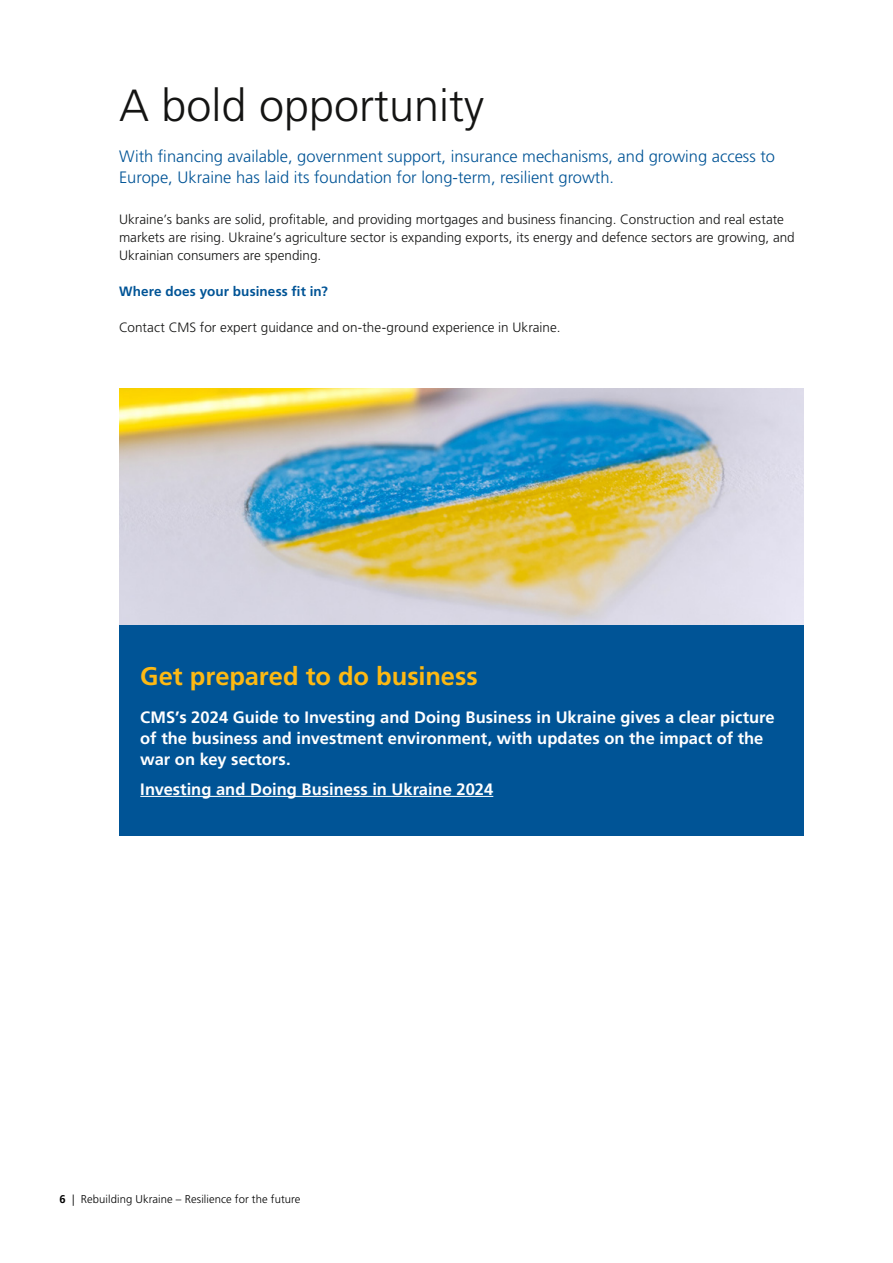
<style>
.page{position:relative;width:893px;height:1263px;background:#fff}
.page>*{position:absolute;margin:0;border:0;box-sizing:border-box;transform-origin:0 0}
.t1{font:300 45px "Frutiger LT Pro";color:#141413}
.t2{font:700 25.5px "Frutiger LT Pro";color:#fdb913}
.t3{font:700 16.5px/21px "Frutiger LT Pro";color:#fff}
.t4{font:300 16.5px/21.6px "Frutiger LT Pro";color:#005496}
.t5{font:300 13.5px/18px "Frutiger LT Pro";color:#141413}
.t6{font:700 13.5px "Frutiger LT Pro";letter-spacing:.01em;color:#005496}
.t7{font:300 11.25px "Frutiger LT Pro";letter-spacing:.01em;color:#000}
.s1{font-weight:700}
</style>
<div class="page">
<img style="left:119px;top:388px;width:685px;height:292px">
<div style="left:119px;top:625px;width:684px;height:211px;background:#005496"></div>
<hr style="left:140px;top:796px;width:353px;height:1px;background:#fff">
<h1 class="t1" style="left:119px;top:79px;width:367px">A bold opportunity</h1>
<p class="t4" style="left:119px;top:145px;width:657px">With financing available, government support, insurance mechanisms, and growing access to<br>Europe, Ukraine has laid its foundation for long-term, resilient growth.</p>
<p class="t5" style="left:119px;top:211px;width:677px">Ukraine’s banks are solid, profitable, and providing mortgages and business financing. Construction and real estate markets are rising. Ukraine’s agriculture sector is expanding exports, its energy and defence sectors are growing, and<br>Ukrainian consumers are spending.</p>
<p class="t6" style="left:119px;top:284px;width:210px">Where does your business fit in?</p>
<p class="t5" style="left:119px;top:319px;width:443px">Contact CMS for expert guidance and on-the-ground experience in Ukraine.</p>
<h2 class="t2" style="left:140px;top:661px;width:339px">Get prepared to do business</h2>
<p class="t3" style="left:140px;top:707px;width:636px">CMS’s 2024 Guide to Investing and Doing Business in Ukraine gives a clear picture of the business and investment environment, with updates on the impact of the war on key sectors.</p>
<p class="t3" style="left:140px;top:779px;width:354px">Investing and Doing Business in Ukraine 2024</p>
<p class="t7" style="left:60px;top:1193px;width:243px"><span class="s1">6</span> | Rebuilding Ukraine – Resilience for the future</p>
</div>
